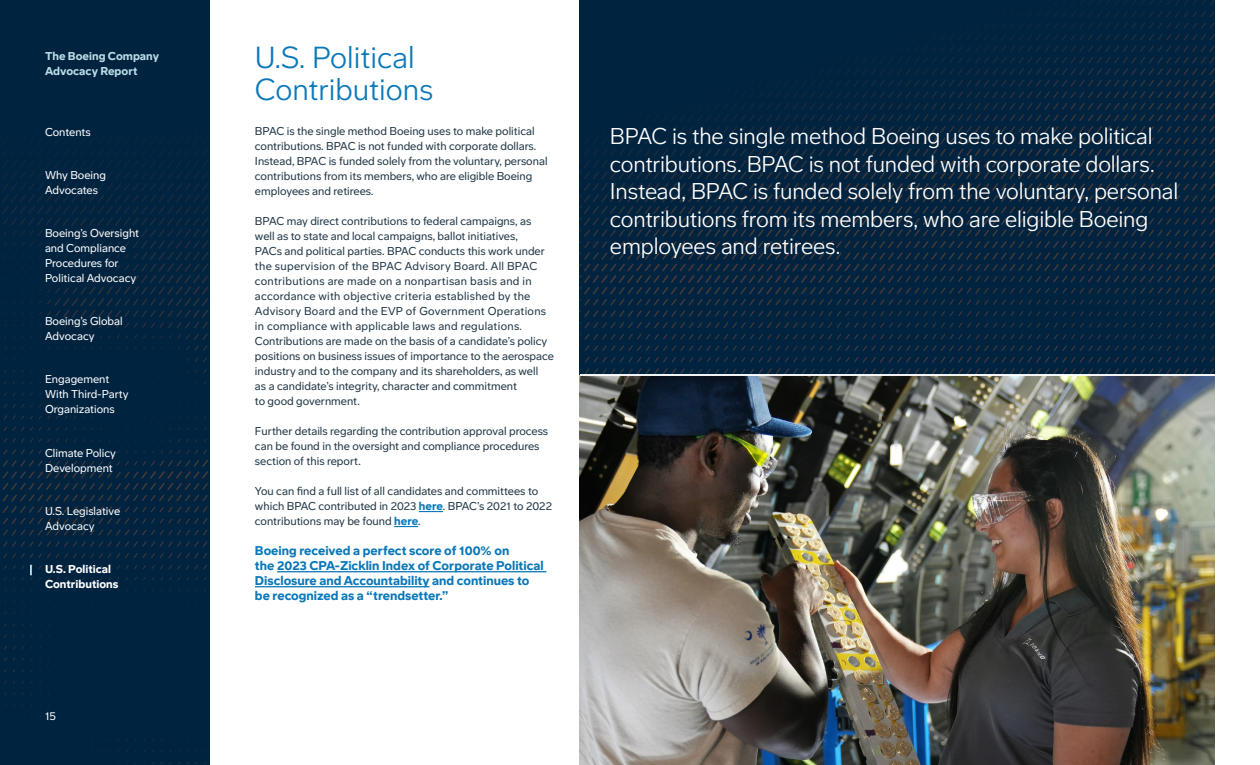
<style>
.page{position:relative;width:1260px;height:765px;background:#fff}
.page>*{position:absolute;margin:0;border:0;box-sizing:border-box;transform-origin:0 0}
.Headline{font:300 30px/32.5px "Boeing Meso";color:#0a78b9}
.Pull_Quotes{font:300 22.5px/27.5px "Boeing Meso";letter-spacing:-.01em;color:#fff}
.Subhead{font:900 12.5px/15px "Boeing Meso";color:#0a78b9}
.Body_Text{font:11.25px/15px "Boeing Meso";color:#203746}
.Anchor_Navigation{font:11.25px/15px "Boeing Meso";color:#fff}
.Anchor_Navigation-2{font:900 11.25px/15px "Boeing Meso";color:#fff}
.Body_Text_-_Bold{font:900 11.25px/15px "Boeing Meso";color:#b9dce6}
.s1{font-weight:900;color:#0a78b9}
</style>
<div class="page">
<div style="left:0;top:0;width:210px;height:765px;background:#002340"></div>
<svg style="left:2px;top:152px;width:150px;height:176px"></svg>
<svg style="left:117px;top:335px;width:20px;height:4px"></svg>
<svg style="left:152px;top:149px;width:48px;height:202px"></svg>
<svg style="left:201px;top:149px;width:8px;height:202px"></svg>
<svg style="left:195px;top:357px;width:12px;height:5px"></svg>
<svg style="left:195px;top:369px;width:12px;height:4px"></svg>
<svg style="left:4px;top:415px;width:21px;height:5px"></svg>
<svg style="left:39px;top:415px;width:11px;height:4px"></svg>
<svg style="left:3px;top:426px;width:30px;height:5px"></svg>
<svg style="left:4px;top:438px;width:21px;height:5px"></svg>
<svg style="left:39px;top:438px;width:11px;height:4px"></svg>
<svg style="left:169px;top:450px;width:21px;height:4px"></svg>
<svg style="left:195px;top:449px;width:12px;height:5px"></svg>
<svg style="left:150px;top:460px;width:58px;height:64px"></svg>
<svg style="left:2px;top:449px;width:145px;height:98px"></svg>
<svg style="left:107px;top:530px;width:40px;height:17px"></svg>
<svg style="left:151px;top:530px;width:57px;height:17px"></svg>
<svg style="left:3px;top:553px;width:83px;height:5px"></svg>
<svg style="left:90px;top:553px;width:13px;height:5px"></svg>
<svg style="left:108px;top:553px;width:38px;height:5px"></svg>
<svg style="left:151px;top:553px;width:56px;height:5px"></svg>
<svg style="left:13px;top:565px;width:11px;height:4px"></svg>
<svg style="left:39px;top:565px;width:11px;height:4px"></svg>
<svg style="left:91px;top:565px;width:20px;height:4px"></svg>
<svg style="left:117px;top:565px;width:20px;height:4px"></svg>
<svg style="left:143px;top:565px;width:20px;height:4px"></svg>
<svg style="left:169px;top:565px;width:21px;height:4px"></svg>
<svg style="left:194px;top:565px;width:13px;height:5px"></svg>
<svg style="left:419px;top:511px;width:24px;height:1px"></svg>
<svg style="left:394px;top:526px;width:24px;height:1px"></svg>
<hr style="left:277px;top:571px;width:269px;height:1px;background:#0a78b9">
<hr style="left:255px;top:586px;width:175px;height:1px;background:#0a78b9">
<div style="left:580px;top:0;width:635px;height:375px;background:#002340"></div>
<svg style="left:580px;top:0;width:635px;height:328px"></svg>
<svg style="left:580px;top:334px;width:634px;height:17px"></svg>
<svg style="left:580px;top:357px;width:635px;height:17px"></svg>
<img style="left:580px;top:376px;width:635px;height:389px">
<svg style="left:30px;top:565px;width:3px;height:15px"></svg>
<hr style="left:580px;top:374px;width:635px;height:2px;background:#fff">
<p class="Body_Text_-_Bold" style="left:45px;top:49px;width:116px">The Boeing Company<br>Advocacy Report</p>
<p class="Anchor_Navigation" style="left:45px;top:124px;width:47px">Contents</p>
<p class="Anchor_Navigation" style="left:45px;top:168px;width:63px">Why Boeing<br>Advocates</p>
<p class="Anchor_Navigation" style="left:45px;top:226px;width:96px">Boeing’s Oversight and Compliance<br>Procedures for<br>Political Advocacy</p>
<p class="Anchor_Navigation" style="left:45px;top:314px;width:79px">Boeing’s Global<br>Advocacy</p>
<p class="Anchor_Navigation" style="left:45px;top:372px;width:85px">Engagement<br>With Third-Party<br>Organizations</p>
<p class="Anchor_Navigation" style="left:45px;top:445px;width:73px">Climate Policy<br>Development</p>
<p class="Anchor_Navigation" style="left:45px;top:503px;width:77px">U.S. Legislative<br>Advocacy</p>
<p class="Anchor_Navigation-2" style="left:45px;top:561px;width:75px">U.S. Political<br>Contributions</p>
<p class="Anchor_Navigation-2" style="left:66px;top:168px;width:45px;text-indent:6px">Boeing ocates</p>
<p class="Anchor_Navigation" style="left:67px;top:561px;width:48px">Political ributions</p>
<p class="Anchor_Navigation" style="left:45px;top:709px;width:13px">15</p>
<p class="Headline" style="left:255px;top:41px;width:180px">U.S. Political<br>Contributions</p>
<p class="Body_Text" style="left:255px;top:124px;width:294px">BPAC is the single method Boeing uses to make political contributions. BPAC is not funded with corporate dollars.<br>Instead, BPAC is funded solely from the voluntary, personal contributions from its members, who are eligible Boeing employees and retirees.</p>
<p class="Body_Text" style="left:255px;top:214px;width:301px">BPAC may direct contributions to federal campaigns, as<br>well as to state and local campaigns, ballot initiatives,<br>PACs and political parties. BPAC conducts this work under the supervision of the BPAC Advisory Board. All BPAC contributions are made on a nonpartisan basis and in accordance with objective criteria established by the Advisory Board and the EVP of Government Operations in compliance with applicable laws and regulations.<br>Contributions are made on the basis of a candidate’s policy positions on business issues of importance to the aerospace industry and to the company and its shareholders, as well<br>as a candidate’s integrity, character and commitment<br>to good government.</p>
<p class="Body_Text" style="left:255px;top:424px;width:295px">Further details regarding the contribution approval process can be found in the oversight and compliance procedures section of this report.</p>
<p class="Body_Text" style="left:255px;top:484px;width:299px">You can find a full list of all candidates and committees to which BPAC contributed in 2023 <span class="s1">here</span>. BPAC’s 2021 to 2022 contributions may be found <span class="s1">here</span>.</p>
<p class="Subhead" style="left:255px;top:543px;width:290px">Boeing received a perfect score of 100% on<br>the 2023 CPA-Zicklin Index of Corporate Political Disclosure and Accountability and continues to be recognized as a “trendsetter.”</p>
<p class="Pull_Quotes" style="left:610px;top:122px;width:570px">BPAC is the single method Boeing uses to make political contributions. BPAC is not funded with corporate dollars.<br>Instead, BPAC is funded solely from the voluntary, personal contributions from its members, who are eligible Boeing employees and retirees.</p>
</div>
